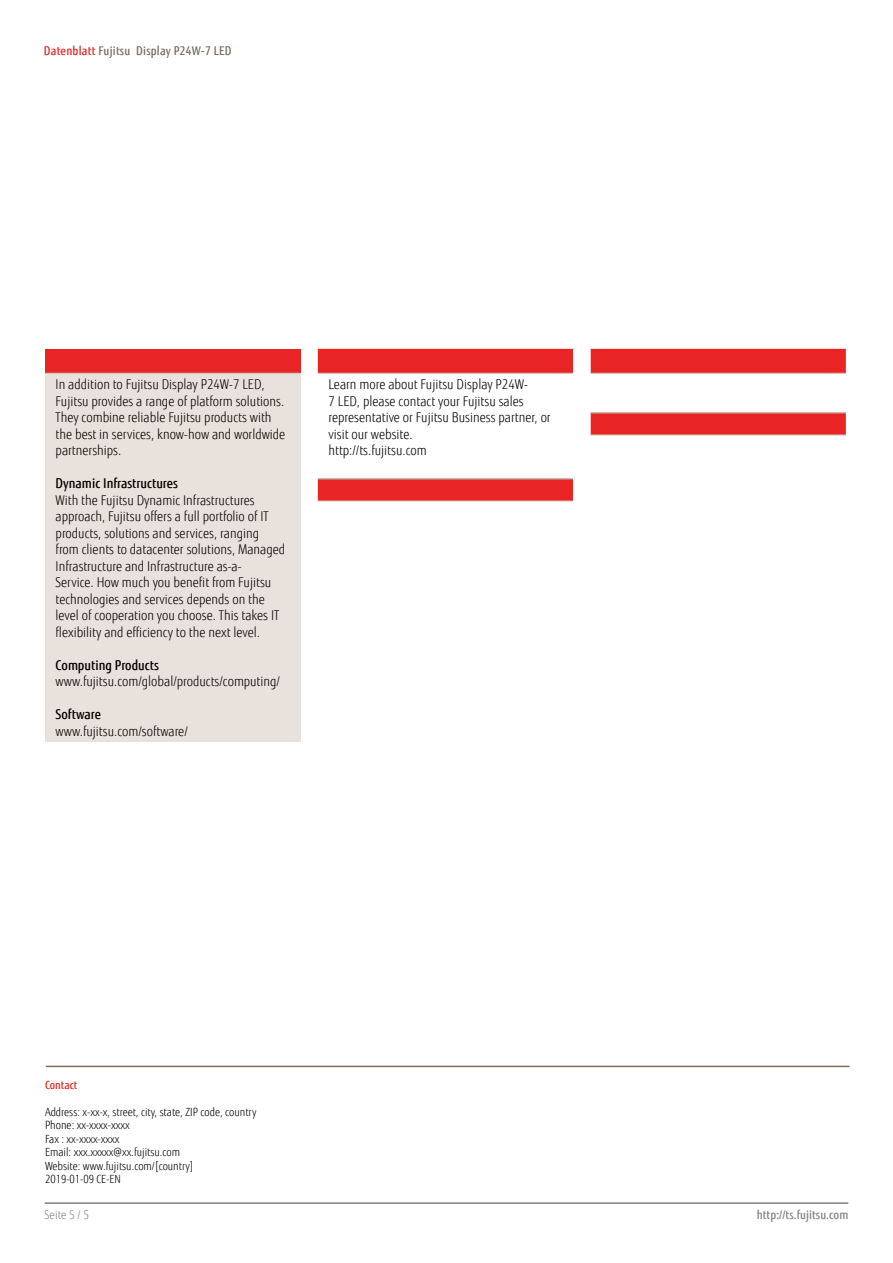
<style>
.page{position:relative;width:893px;height:1263px;background:#fff}
.page>*{position:absolute;margin:0;border:0;box-sizing:border-box;transform-origin:0 0}
.t1{font:300 13.5px/16.5px "Fujitsu Sans";color:#000;scale:.9 1}
.t2{font:500 13.5px "Fujitsu Sans";color:#000;scale:.9 1}
.t3{font:500 12px "Fujitsu Sans";letter-spacing:.02em;color:#79695e;scale:.9 1}
.t4{font:500 12px "Fujitsu Sans";letter-spacing:.005em;color:#818280;scale:.9 1}
.t5{font:300 12px "Fujitsu Sans";letter-spacing:.005em;color:#818280;scale:.9 1}
.t6{font:300 11.25px/13.5px "Fujitsu Sans";color:#000;scale:.9 1}
.t7{font:500 11.25px "Fujitsu Sans";color:#e92425;scale:.9 1}
.s1{color:#e92425}
</style>
<div class="page">
<hr style="left:45px;top:1202px;width:803px;height:2px;background:#818280">
<div style="left:45px;top:349px;width:255px;height:24px;background:#e92425"></div>
<div style="left:45px;top:373px;width:255px;height:369px;background:#e9e1db"></div>
<hr style="left:45px;top:373px;width:255px;height:1px;background:#c9bbb0">
<svg style="left:318px;top:349px;width:255px;height:152px"></svg>
<hr style="left:318px;top:373px;width:255px;height:1px;background:#c9bbb0">
<hr style="left:318px;top:478px;width:255px;height:1px;background:#c9bbb0">
<hr style="left:318px;top:501px;width:255px;height:1px;background:#c9bbb0">
<svg style="left:591px;top:349px;width:255px;height:86px"></svg>
<hr style="left:591px;top:373px;width:255px;height:1px;background:#c9bbb0">
<hr style="left:591px;top:412px;width:255px;height:1px;background:#c9bbb0">
<hr style="left:591px;top:435px;width:255px;height:1px;background:#c9bbb0">
<hr style="left:46px;top:1066px;width:803px;height:1px;background:#806b5b">
<p class="t3" style="left:44px;top:43px;width:210px"><span class="s1">Datenblatt</span> Fujitsu Display P24W-7 LED</p>
<p class="t1" style="left:56px;top:376px;width:257px">In addition to Fujitsu Display P24W-7 LED, Fujitsu provides a range of platform solutions.<br>They combine reliable Fujitsu products with the best in services, know-how and worldwide partnerships.</p>
<p class="t2" style="left:56px;top:475px;width:137px">Dynamic Infrastructures</p>
<p class="t1" style="left:56px;top:492px;width:257px">With the Fujitsu Dynamic Infrastructures approach, Fujitsu offers a full portfolio of IT products, solutions and services, ranging from clients to datacenter solutions, Managed Infrastructure and Infrastructure as-a-<br>Service. How much you benefit from Fujitsu technologies and services depends on the level of cooperation you choose. This takes IT flexibility and efficiency to the next level.</p>
<p class="t2" style="left:56px;top:656px;width:116px">Computing Products</p>
<p class="t1" style="left:56px;top:673px;width:251px">www.fujitsu.com/global/products/computing/</p>
<p class="t2" style="left:56px;top:706px;width:52px">Software</p>
<p class="t1" style="left:56px;top:723px;width:148px">www.fujitsu.com/software/</p>
<p class="t1" style="left:328px;top:376px;width:248px">Learn more about Fujitsu Display P24W-<br>7 LED, please contact your Fujitsu sales representative or Fujitsu Business partner, or visit our website.<br>http://ts.fujitsu.com</p>
<p class="t7" style="left:45px;top:1078px;width:38px">Contact</p>
<p class="t6" style="left:45px;top:1105px;width:237px">Address: x-xx-x, street, city, state, ZIP code, country<br>Phone: xx-xxxx-xxxx<br>Fax : xx-xxxx-xxxx<br>Email: xxx.xxxxx@xx.fujitsu.com<br>Website: www.fujitsu.com/[country]<br>2019-01-09 CE-EN</p>
<p class="t5" style="left:45px;top:1208px;width:51px">Seite 5 / 5</p>
<p class="t4" style="left:757px;top:1208px;width:103px">http://ts.fujitsu.com</p>
</div>
